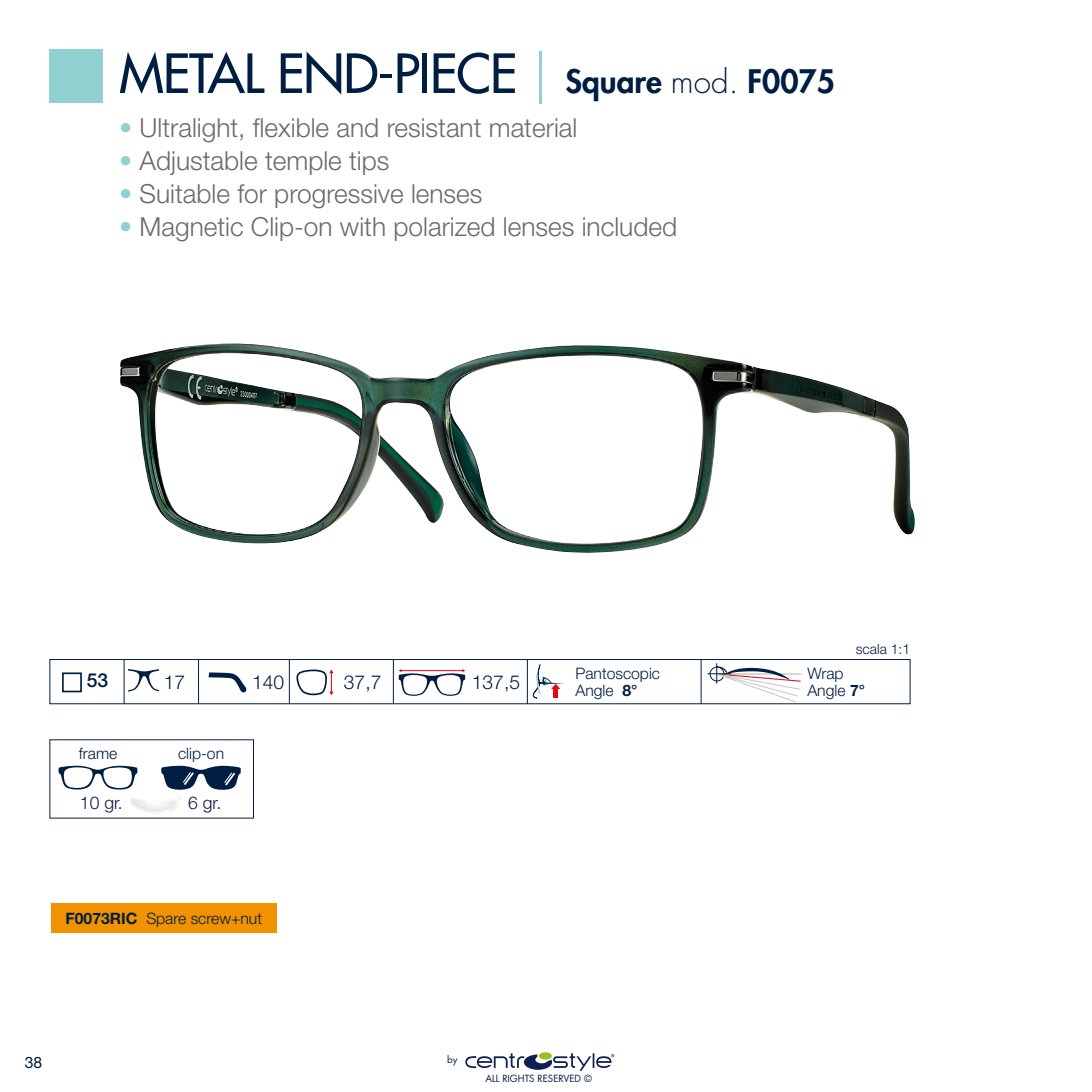
<style>
.page{position:relative;width:1092px;height:1092px;background:#fff}
.page>*{position:absolute;margin:0;border:0;box-sizing:border-box;transform-origin:0 0}
.t1{font:500 52.5px "Futura Std";letter-spacing:-.02em;color:#001e42}
.t2{font:300 26.25px "Helvetica Neue LT Std";color:#6b6b6a}
.t3{font:300 19.25px "Helvetica Neue LT Std";color:#001e42}
.t4{font:500 19.25px "Helvetica Neue LT Std";color:#001e42}
.t5{font:300 17.5px "Helvetica Neue LT Std";color:#0f1c45}
.t6{font:300 15.75px/17.5px "Helvetica Neue LT Std";color:#001e42}
.t7{font:15.75px "Helvetica Neue LT Std";color:#001e42}
.t8{font:300 14px "Helvetica Neue LT Std";color:#001e42}
.t9{font:9.62px "Futura Std";color:#001e42}
.s1{font-weight:300;color:#91d0d0}
.s2{font-weight:800;font-size:31.5px}
.s3{font-weight:300;font-size:31.5px}
.s4{color:#91d0d0}
.s5{font-weight:700}
</style>
<div class="page">
<div style="left:50px;top:50px;width:53px;height:53px;background:#91d0d0"></div>
<img style="left:120px;top:343px;width:794px;height:210px">
<div style="left:51px;top:903px;width:226px;height:29px;background:#f39200"></div>
<svg style="left:59px;top:765px;width:182px;height:54px"></svg>
<div style="left:50px;top:659px;width:860px;height:45px;border:1px solid #001e42"></div>
<hr style="left:124px;top:659px;width:1px;height:45px;background:#001e42">
<hr style="left:198px;top:659px;width:1px;height:45px;background:#001e42">
<hr style="left:289px;top:659px;width:1px;height:45px;background:#001e42">
<hr style="left:393px;top:659px;width:1px;height:45px;background:#001e42">
<hr style="left:527px;top:659px;width:1px;height:45px;background:#001e42">
<hr style="left:700px;top:659px;width:1px;height:45px;background:#001e42">
<div style="left:62px;top:672px;width:20px;height:20px;border:2px solid #001e42"></div>
<svg style="left:532px;top:664px;width:33px;height:34px"></svg>
<svg style="left:296px;top:669px;width:37px;height:26px"></svg>
<svg style="left:129px;top:669px;width:30px;height:22px"></svg>
<svg style="left:208px;top:672px;width:38px;height:20px"></svg>
<svg style="left:707px;top:663px;width:94px;height:39px"></svg>
<svg style="left:399px;top:669px;width:66px;height:26px"></svg>
<hr style="left:401px;top:670px;width:62px;height:1px;background:#e30613">
<svg style="left:465px;top:1053px;width:149px;height:17px"></svg>
<h1 class="t1" style="left:119px;top:41px;width:717px">METAL END-PIECE <span class="s1">|</span> <span class="s2">Square</span> <span class="s3">mod.</span> <span class="s2">F0075</span></h1>
<p class="t2" style="left:119px;top:111px;width:459px"><span class="s4">•</span> Ultralight, flexible and resistant material</p>
<p class="t2" style="left:119px;top:144px;width:272px"><span class="s4">•</span> Adjustable temple tips</p>
<p class="t2" style="left:119px;top:178px;width:365px"><span class="s4">•</span> Suitable for progressive lenses</p>
<p class="t2" style="left:119px;top:211px;width:559px"><span class="s4">•</span> Magnetic Clip-on with polarized lenses included</p>
<p class="t4" style="left:87px;top:668px;width:23px">53</p>
<p class="t3" style="left:164px;top:670px;width:23px">17</p>
<p class="t3" style="left:252px;top:670px;width:34px">140</p>
<p class="t3" style="left:344px;top:670px;width:39px">37,7</p>
<p class="t3" style="left:472px;top:670px;width:50px">137,5</p>
<p class="t6" style="left:79px;top:744px;width:40px">frame</p>
<p class="t6" style="left:178px;top:744px;width:48px">clip-on</p>
<p class="t5" style="left:80px;top:792px;width:44px">10 gr.</p>
<p class="t5" style="left:188px;top:792px;width:35px">6 gr.</p>
<p class="t6" style="left:65px;top:908px;width:198px"><span class="s5">F0073RIC</span> Spare screw+nut</p>
<p class="t6" style="left:575px;top:663px;width:86px">Pantoscopic<br>Angle <span class="s5">8°</span></p>
<p class="t7" style="left:25px;top:1052px;width:19px">38</p>
<p class="t9" style="left:447px;top:1053px;width:12px">by</p>
<p class="t9" style="left:485px;top:1071px;width:108px">ALL RIGHTS RESERVED ©</p>
<p class="t8" style="left:855px;top:640px;width:56px">scala 1:1</p>
<p class="t6" style="left:807px;top:664px;width:59px">Wrap<br>Angle <span class="s5">7°</span></p>
</div>
